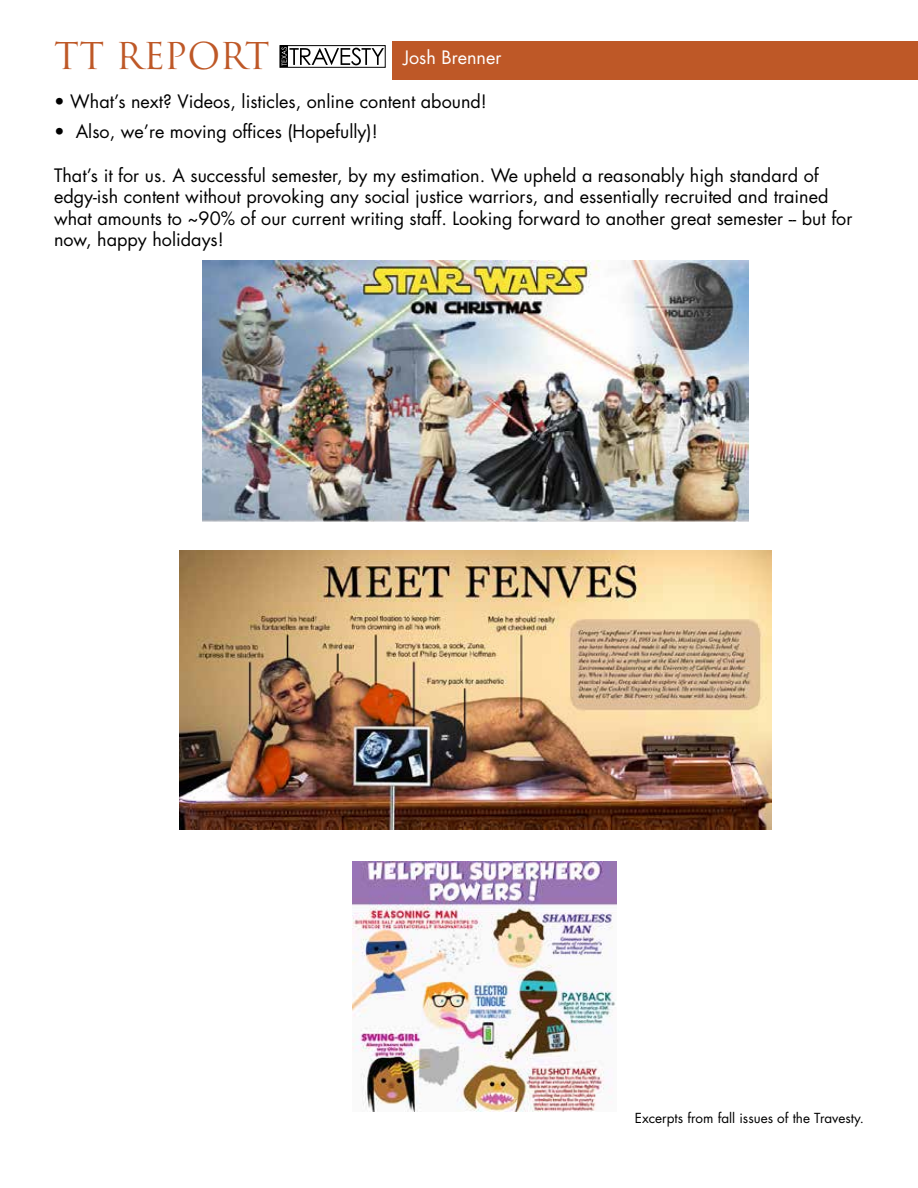
<style>
.page{position:relative;width:918px;height:1188px;background:#fff}
.page>*{position:absolute;margin:0;border:0;box-sizing:border-box;transform-origin:0 0}
.t1{font:36px "Trajan Pro 3";letter-spacing:-.015em;color:#be5827}
.t2{font:18px/21.6px "Futura Std";color:#000}
.t3{font:18px "Futura Std";color:#fff}
.t4{font:13.5px "Futura Std";color:#000}
</style>
<div class="page">
<img style="left:353px;top:861px;width:263px;height:251px">
<img style="left:179px;top:551px;width:592px;height:279px">
<img style="left:202px;top:260px;width:547px;height:261px">
<div style="left:280px;top:45px;width:106px;height:23px;border:1px solid #000"></div>
<svg style="left:280px;top:46px;width:8px;height:21px"></svg>
<svg style="left:282px;top:47px;width:102px;height:19px"></svg>
<div style="left:393px;top:42px;width:525px;height:38px;background:#be5827"></div>
<h1 class="t1" style="left:54px;top:31px;width:217px">TT REPORT</h1>
<p class="t3" style="left:404px;top:46px;width:99px">Josh Brenner</p>
<p class="t2" style="left:54px;top:91px;width:434px">• What’s next? Videos, listicles, online content abound!</p>
<p class="t2" style="left:54px;top:121px;width:325px">• Also, we’re moving offices (Hopefully)!</p>
<p class="t2" style="left:54px;top:164px;width:800px">That’s it for us. A successful semester, by my estimation. We upheld a reasonably high standard of edgy-ish content without provoking any social justice warriors, and essentially recruited and trained what amounts to ~90% of our current writing staff. Looking forward to another great semester -- but for now, happy holidays!</p>
<p class="t4" style="left:635px;top:1109px;width:231px">Excerpts from fall issues of the Travesty.</p>
</div>
